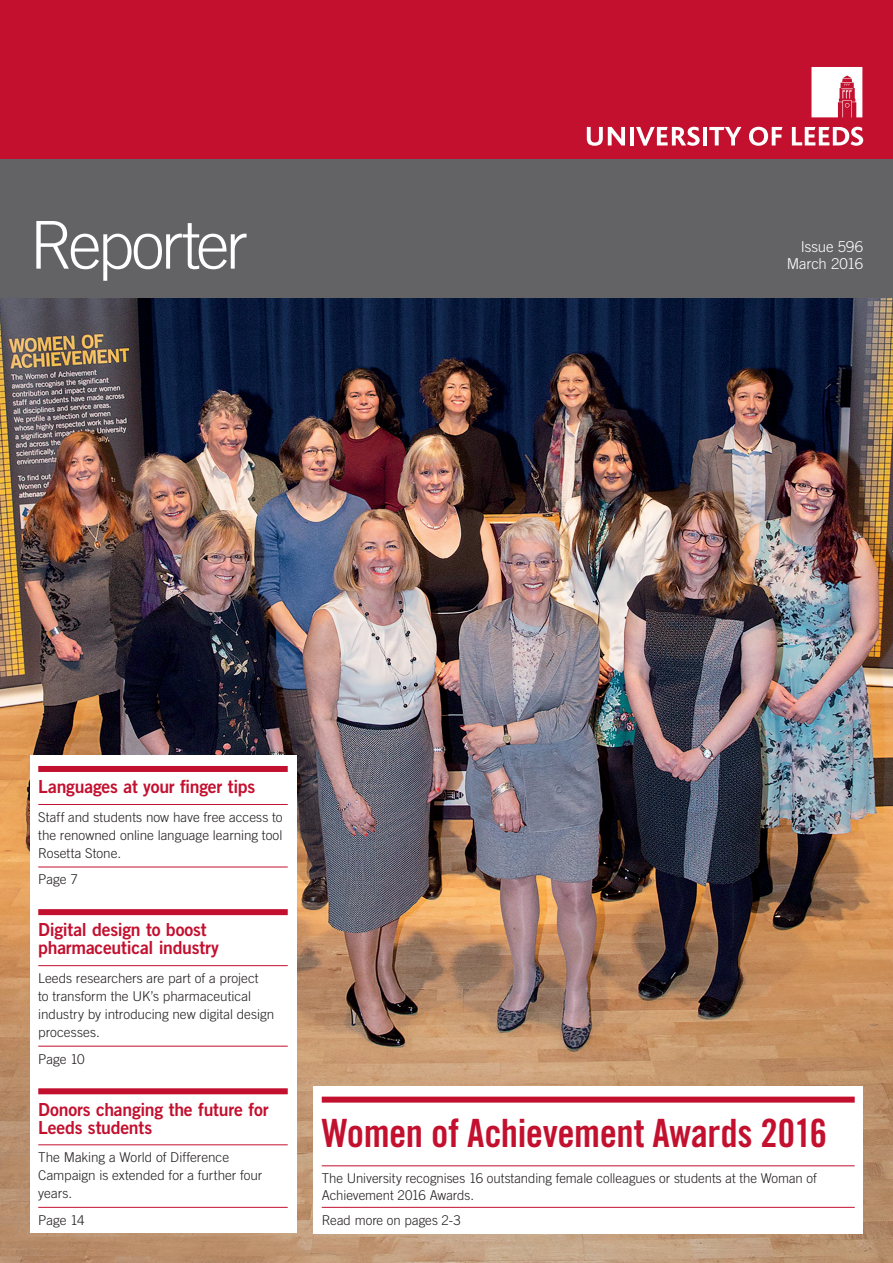
<style>
.page{position:relative;width:893px;height:1263px;background:#fff}
.page>*{position:absolute;margin:0;border:0;box-sizing:border-box;transform-origin:0 0}
.t1{font:300 66px "Trade Gothic";letter-spacing:-.055em;color:#fff}
.t2{font:39px "Trade Gothic Bold Cond Twenty";letter-spacing:-.015em;color:#c3102f}
.t3{font:18px/18px "Trade Gothic Bold Two";letter-spacing:-.015em;color:#c3102f}
.t4{font:300 15px/16.5px "Trade Gothic";letter-spacing:-.01em;color:#fff;text-align:right}
.t5{font:300 13.5px/18px "Trade Gothic";color:#231f20}
</style>
<div class="page">
<img style="left:0;top:298px;width:893px;height:965px">
<div style="left:0;top:0;width:893px;height:170px;background:#c3102f"></div>
<div style="left:0;top:159px;width:893px;height:139px;background:#636366"></div>
<svg style="left:811px;top:67px;width:51px;height:50px"></svg>
<svg style="left:587px;top:127px;width:38px;height:19px"></svg>
<hr style="left:630px;top:127px;width:4px;height:18px;background:#fff">
<svg style="left:636px;top:127px;width:64px;height:19px"></svg>
<hr style="left:703px;top:127px;width:4px;height:18px;background:#fff">
<svg style="left:709px;top:127px;width:32px;height:18px"></svg>
<svg style="left:749px;top:127px;width:33px;height:19px"></svg>
<svg style="left:792px;top:127px;width:71px;height:19px"></svg>
<div style="left:313px;top:1086px;width:550px;height:147px;background:#fff"></div>
<div style="left:322px;top:1096px;width:533px;height:6px;background:#c3102f"></div>
<hr style="left:322px;top:1165px;width:533px;height:1px;background:#c3102f">
<hr style="left:322px;top:1207px;width:533px;height:1px;background:#c3102f">
<div style="left:30px;top:755px;width:266px;height:478px;background:#fff"></div>
<div style="left:38px;top:766px;width:250px;height:6px;background:#c3102f"></div>
<hr style="left:38px;top:804px;width:250px;height:1px;background:#c3102f">
<hr style="left:38px;top:867px;width:250px;height:1px;background:#c3102f">
<div style="left:38px;top:909px;width:250px;height:6px;background:#c3102f"></div>
<hr style="left:38px;top:965px;width:250px;height:1px;background:#c3102f">
<hr style="left:38px;top:1046px;width:250px;height:1px;background:#c3102f">
<div style="left:38px;top:1088px;width:250px;height:6px;background:#c3102f"></div>
<hr style="left:38px;top:1144px;width:250px;height:1px;background:#c3102f">
<hr style="left:38px;top:1207px;width:250px;height:1px;background:#c3102f">
<h1 class="t1" style="left:30px;top:206px;width:219px">Reporter</h1>
<p class="t4" style="left:787px;top:238px;width:78px">Issue 596<br>March 2016</p>
<h3 class="t3" style="left:38px;top:777px;width:218px">Languages at your finger tips</h3>
<p class="t5" style="left:38px;top:808px;width:246px;text-align:justify">Staff and students now have free access to the renowned online language learning tool Rosetta Stone.</p>
<p class="t5" style="left:38px;top:870px;width:41px">Page 7</p>
<h3 class="t3" style="left:38px;top:921px;width:182px">Digital design to boost pharmaceutical industry</h3>
<p class="t5" style="left:38px;top:969px;width:237px">Leeds researchers are part of a project<br>to transform the UK’s pharmaceutical industry by introducing new digital design processes.</p>
<p class="t5" style="left:38px;top:1049px;width:48px">Page 10</p>
<h3 class="t3" style="left:38px;top:1100px;width:232px">Donors changing the future for<br>Leeds students</h3>
<p class="t5" style="left:38px;top:1148px;width:226px">The Making a World of Difference<br>Campaign is extended for a further four years.</p>
<p class="t5" style="left:38px;top:1211px;width:48px">Page 14</p>
<h2 class="t2" style="left:322px;top:1110px;width:507px">Women of Achievement Awards 2016</h2>
<p class="t5" style="left:322px;top:1170px;width:497px;line-height:16.5px">The University recognises 16 outstanding female colleagues or students at the Woman of<br>Achievement 2016 Awards.</p>
<p class="t5" style="left:322px;top:1211px;width:140px">Read more on pages 2-3</p>
</div>
